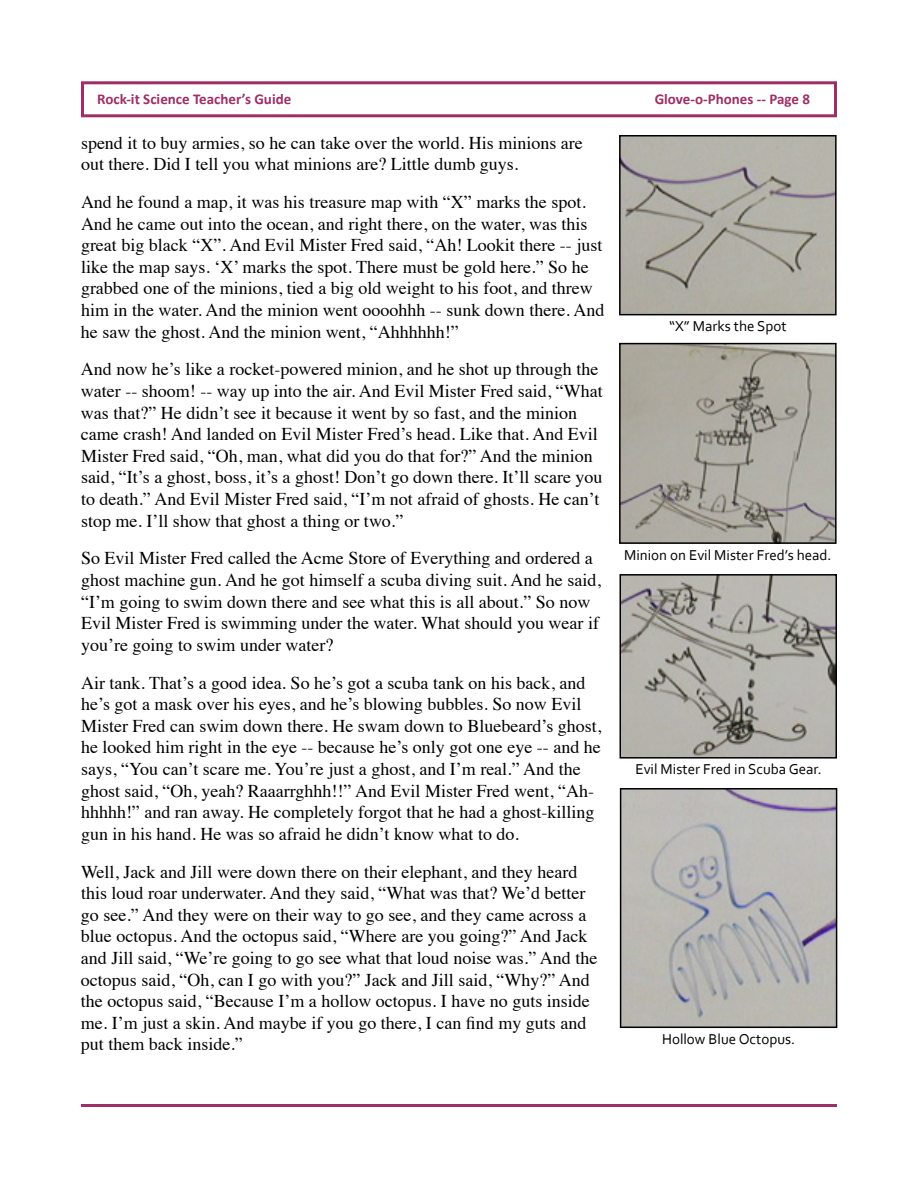
<style>
.page{position:relative;width:918px;height:1188px;background:#fff}
.page>*{position:absolute;margin:0;border:0;box-sizing:border-box;transform-origin:0 0}
.t1{font:18px/21.6px "Times";color:#000}
.t2{font:15px "Corbel";color:#000}
.t3{font:700 15px "Calibri";color:#9f2e66}
</style>
<div class="page">
<div style="left:81px;top:81px;width:756px;height:36px;border:3px solid #9f2e66"></div>
<hr style="left:81px;top:1104px;width:756px;height:3px;background:#9f2e66">
<img style="left:622px;top:138px;width:212px;height:174px">
<div style="left:619px;top:135px;width:218px;height:180px;border:2px solid #000"></div>
<img style="left:622px;top:346px;width:212px;height:195px">
<div style="left:619px;top:343px;width:218px;height:201px;border:2px solid #000"></div>
<img style="left:623px;top:577px;width:211px;height:179px">
<div style="left:620px;top:574px;width:217px;height:185px;border:2px solid #000"></div>
<img style="left:623px;top:791px;width:211px;height:234px">
<div style="left:620px;top:788px;width:217px;height:240px;border:2px solid #000"></div>
<p class="t3" style="left:97px;top:90px;width:196px">Rock-it Science Teacher’s Guide</p>
<p class="t3" style="left:655px;top:90px;width:157px">Glove-o-Phones -- Page 8</p>
<p class="t1" style="left:81px;top:130px;width:503px">spend it to buy armies, so he can take over the world. His minions are out there. Did I tell you what minions are? Little dumb guys.</p>
<p class="t1" style="left:81px;top:190px;width:525px">And he found a map, it was his treasure map with “X” marks the spot.<br>And he came out into the ocean, and right there, on the water, was this great big black “X”. And Evil Mister Fred said, “Ah! Lookit there -- just like the map says. ‘X’ marks the spot. There must be gold here.” So he grabbed one of the minions, tied a big old weight to his foot, and threw him in the water. And the minion went oooohhh -- sunk down there. And he saw the ghost. And the minion went, “Ahhhhhh!”</p>
<p class="t1" style="left:81px;top:357px;width:523px">And now he’s like a rocket-powered minion, and he shot up through the water -- shoom! -- way up into the air. And Evil Mister Fred said, “What was that?” He didn’t see it because it went by so fast, and the minion came crash! And landed on Evil Mister Fred’s head. Like that. And Evil Mister Fred said, “Oh, man, what did you do that for?” And the minion said, “It’s a ghost, boss, it’s a ghost! Don’t go down there. It’ll scare you to death.” And Evil Mister Fred said, “I’m not afraid of ghosts. He can’t stop me. I’ll show that ghost a thing or two.”</p>
<p class="t1" style="left:81px;top:546px;width:521px">So Evil Mister Fred called the Acme Store of Everything and ordered a ghost machine gun. And he got himself a scuba diving suit. And he said, “I’m going to swim down there and see what this is all about.” So now Evil Mister Fred is swimming under the water. What should you wear if you’re going to swim under water?</p>
<p class="t1" style="left:81px;top:670px;width:522px">Air tank. That’s a good idea. So he’s got a scuba tank on his back, and he’s got a mask over his eyes, and he’s blowing bubbles. So now Evil Mister Fred can swim down there. He swam down to Bluebeard’s ghost, he looked him right in the eye -- because he’s only got one eye -- and he says, “You can’t scare me. You’re just a ghost, and I’m real.” And the ghost said, “Oh, yeah? Raaarrghhh!!” And Evil Mister Fred went, “Ah&shy;hhhhh!” and ran away. He completely forgot that he had a ghost-killing gun in his hand. He was so afraid he didn’t know what to do.</p>
<p class="t1" style="left:81px;top:859px;width:518px">Well, Jack and Jill were down there on their elephant, and they heard this loud roar underwater. And they said, “What was that? We’d better go see.” And they were on their way to go see, and they came across a blue octopus. And the octopus said, “Where are you going?” And Jack and Jill said, “We’re going to go see what that loud noise was.” And the octopus said, “Oh, can I go with you?” Jack and Jill said, “Why?” And the octopus said, “Because I’m a hollow octopus. I have no guts inside me. I’m just a skin. And maybe if you go there, I can find my guts and put them back inside.”</p>
<p class="t2" style="left:669px;top:317px;width:119px">“X” Marks the Spot</p>
<p class="t2" style="left:624px;top:546px;width:209px">Minion on Evil Mister Fred’s head.</p>
<p class="t2" style="left:635px;top:760px;width:188px">Evil Mister Fred in Scuba Gear.</p>
<p class="t2" style="left:662px;top:1029px;width:135px">Hollow Blue Octopus.</p>
</div>
